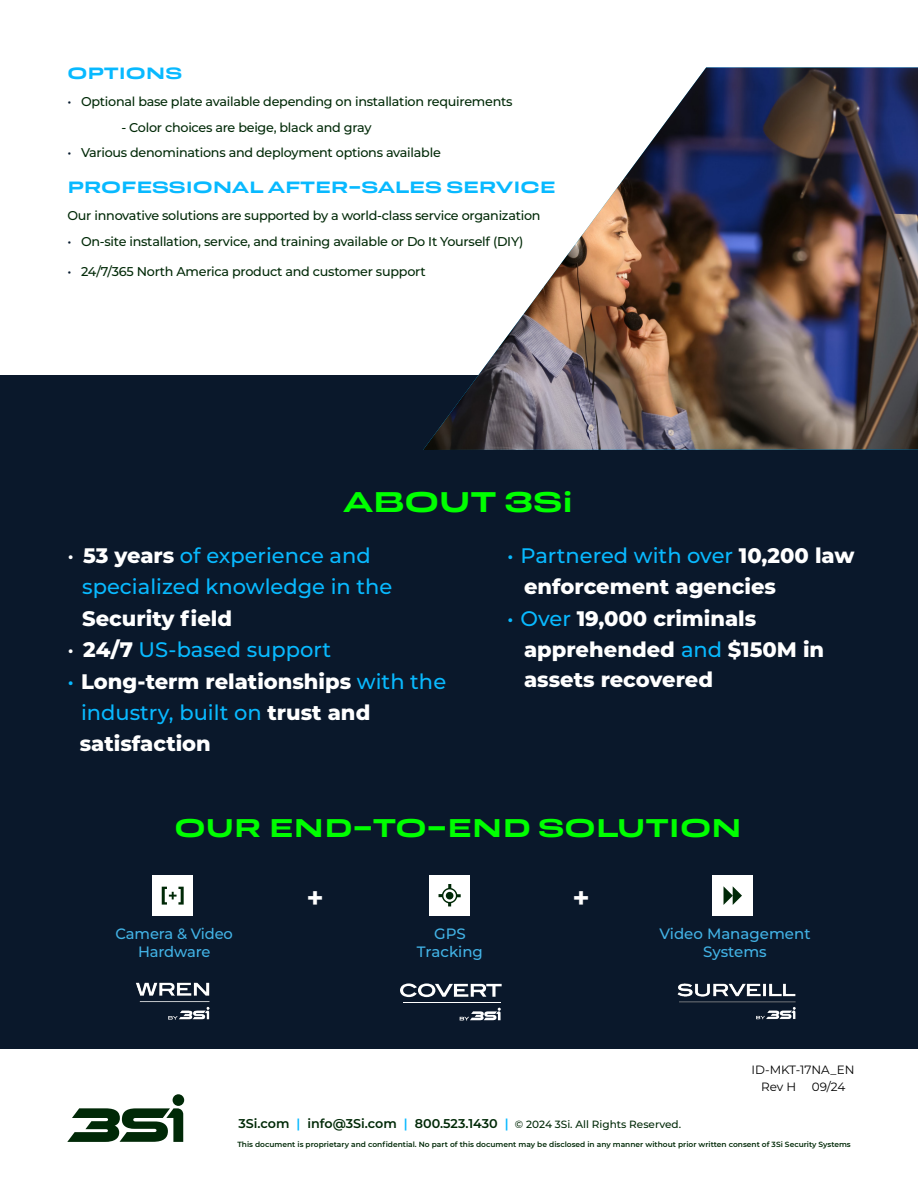
<style>
.page{position:relative;width:918px;height:1188px;background:#fff}
.page>*{position:absolute;margin:0;border:0;box-sizing:border-box;transform-origin:0 0}
.t1{font:600 expanded 30px "Resolve";color:#0f0}
.t2{font:700 28.95px "Montserrat";color:#fff}
.t3{font:600 expanded 27px "Resolve";color:#0f0}
.t4{font:800 21px "Montserrat";color:#fff}
.t5{font:500 21px "Montserrat";color:#08b9ff}
.t6{font:600 expanded 17.25px "Resolve";color:#08b9ff}
.t7{font:500 15px/18px "Montserrat";letter-spacing:-.005em;color:#42b3e6;text-align:center}
.bullets_2{font:500 12.75px "Montserrat";letter-spacing:-.02em;color:#002907}
.t8{font:600 12.75px "Montserrat";color:#002907}
.t9{font:12px "Montserrat";color:#000}
.t10{font:600 7.5px "Montserrat";color:#002907}
.s1{color:#05192d}
.s2{color:#fff}
.s3{font-weight:800;color:#fff}
.s4{font-weight:500;color:#08b9ff}
.s5{color:#08b9ff}
.s6{font-weight:500;font-size:10.5px}
</style>
<div class="page">
<div style="left:0;top:375px;width:918px;height:673px;background:#0a182b"></div>
<img style="left:423px;top:68px;width:495px;height:382px">
<svg style="left:67px;top:1094px;width:117px;height:48px"></svg>
<div style="left:152px;top:875px;width:41px;height:40px;background:#fff"></div>
<svg style="left:162px;top:887px;width:22px;height:18px"></svg>
<div style="left:430px;top:875px;width:40px;height:40px;background:#fff"></div>
<svg style="left:439px;top:884px;width:22px;height:22px"></svg>
<div style="left:446px;top:892px;width:7px;height:7px;background:#002907;border-radius:50%"></div>
<div style="left:712px;top:875px;width:41px;height:40px;background:#fff"></div>
<svg style="left:724px;top:886px;width:18px;height:19px"></svg>
<img style="left:136px;top:982px;width:74px;height:38px">
<svg style="left:400px;top:983px;width:102px;height:14px"></svg>
<svg style="left:460px;top:1008px;width:41px;height:12px"></svg>
<hr style="left:403px;top:1002px;width:98px;height:1px;background:#fff">
<img style="left:677px;top:983px;width:119px;height:37px">
<p class="t6" style="left:68px;top:63px;width:116px">OPTIONS</p>
<p class="bullets_2" style="left:68px;top:93px;width:447px"><span class="s1">•</span> Optional base plate available depending on installation requirements</p>
<p class="bullets_2" style="left:121px;top:118px;width:252px">- Color choices are beige, black and gray</p>
<p class="bullets_2" style="left:68px;top:144px;width:375px"><span class="s1">•</span> Various denominations and deployment options available</p>
<p class="t6" style="left:68px;top:177px;width:490px">PROFESSIONAL AFTER-SALES SERVICE</p>
<p class="bullets_2" style="left:68px;top:207px;width:475px">Our innovative solutions are supported by a world-class service organization</p>
<p class="bullets_2" style="left:68px;top:232px;width:457px"><span class="s1">•</span> On-site installation, service, and training available or Do It Yourself (DIY)</p>
<p class="bullets_2" style="left:68px;top:262px;width:360px"><span class="s1">•</span> 24/7/365 North America product and customer support</p>
<p class="t1" style="left:343px;top:484px;width:232px">ABOUT 3Si</p>
<p class="t5" style="left:68px;top:541px;width:305px"><span class="s2">•</span> <span class="s3">53 years</span> of experience and</p>
<p class="t5" style="left:82px;top:572px;width:312px">specialized knowledge in the</p>
<p class="t4" style="left:82px;top:603px;width:151px">Security field</p>
<p class="t5" style="left:68px;top:635px;width:265px"><span class="s2">•</span> <span class="s3">24/7</span> US-based support</p>
<p class="t4" style="left:68px;top:666px;width:380px"><span class="s4">•</span> Long-term relationships <span class="s4">with the</span></p>
<p class="t5" style="left:81px;top:698px;width:291px">industry, built on <span class="s3">trust and</span></p>
<p class="t4" style="left:80px;top:729px;width:133px">satisfaction</p>
<p class="t5" style="left:507px;top:541px;width:349px">• Partnered with over <span class="s3">10,200 law</span></p>
<p class="t4" style="left:524px;top:572px;width:253px">enforcement agencies</p>
<p class="t4" style="left:507px;top:603px;width:251px"><span class="s4">• Over</span> 19,000 criminals</p>
<p class="t4" style="left:524px;top:634px;width:302px">apprehended <span class="s4">and</span> $150M in</p>
<p class="t4" style="left:524px;top:664px;width:190px">assets recovered</p>
<p class="t3" style="left:174px;top:812px;width:569px">OUR END-TO-END SOLUTION</p>
<p class="t2" style="left:306px;top:877px;width:19px">+</p>
<p class="t2" style="left:572px;top:877px;width:19px">+</p>
<p class="t7" style="left:116px;top:924px;width:119px">Camera &amp; Video<br>Hardware</p>
<p class="t7" style="left:417px;top:924px;width:68px">GPS<br>Tracking</p>
<p class="t7" style="left:659px;top:924px;width:153px">Video Management<br>Systems</p>
<p class="t8" style="left:238px;top:1115px;width:444px">3Si.com <span class="s5">|</span> info@3Si.com <span class="s5">|</span> 800.523.1430 <span class="s5">|</span> <span class="s6">© 2024 3Si. All Rights Reserved.</span></p>
<p class="t9" style="left:752px;top:1061px;width:105px">ID-MKT-17NA_EN</p>
<p class="t9" style="left:761px;top:1079px;width:37px">Rev H</p>
<p class="t9" style="left:812px;top:1079px;width:35px">09/24</p>
<p class="t10" style="left:237px;top:1139px;width:615px">This document is proprietary and confidential. No part of this document may be disclosed in any manner without prior written consent of 3Si Security Systems</p>
</div>
